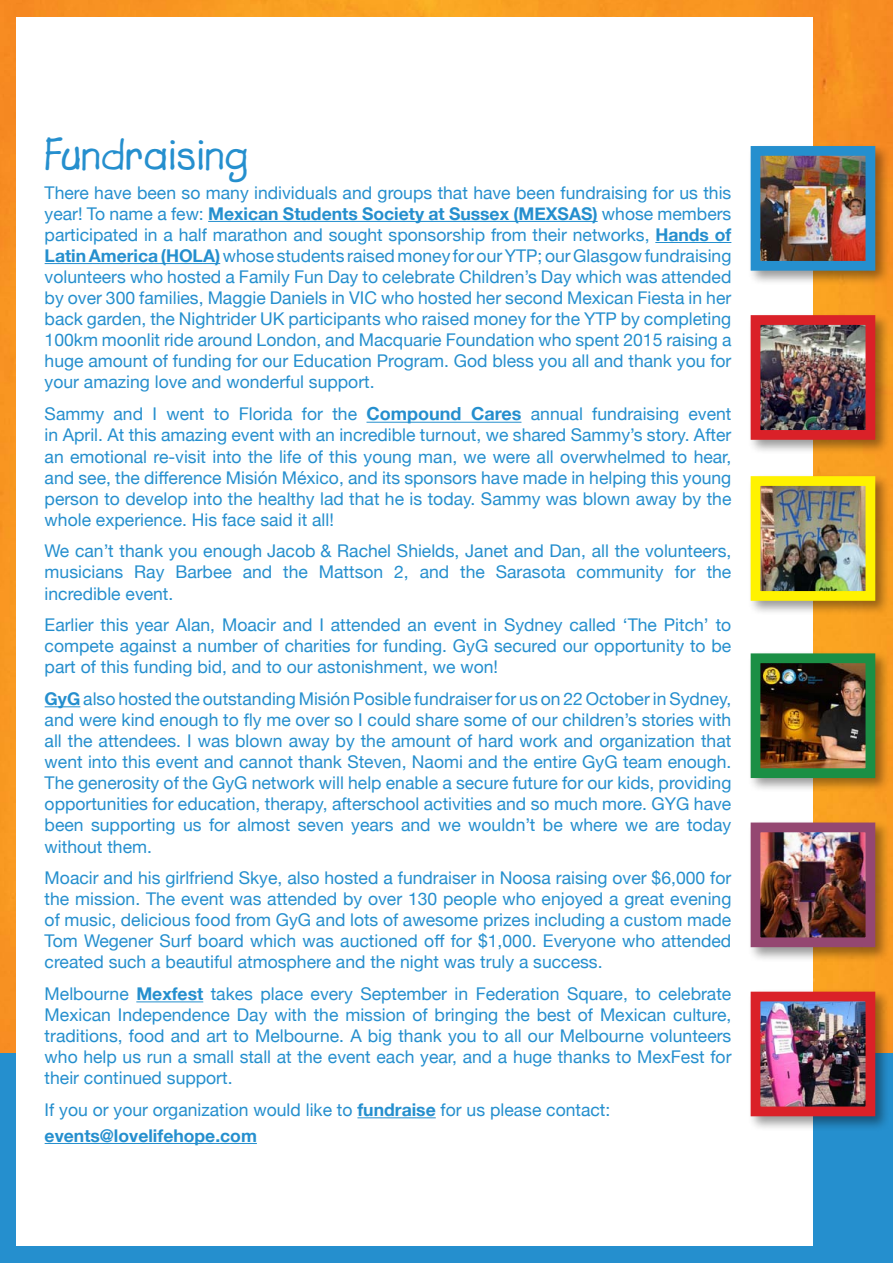
<style>
.page{position:relative;width:893px;height:1263px;background:#fff}
.page>*{position:absolute;margin:0;border:0;box-sizing:border-box;transform-origin:0 0}
.t1{font:700 45px "Lemonade";color:#258fce}
.t2{font:17.55px/21px "Helvetica Neue";color:#258fce;text-align:justify}
.t3{font:700 17.55px "Helvetica Neue";color:#258fce}
.s1{font-weight:700}
.s2{font-weight:700;font-size:18px}
</style>
<div class="page">
<img style="left:0;top:0;width:893px;height:1054px">
<div style="left:0;top:1054px;width:893px;height:209px;background:#258fce"></div>
<div style="left:16px;top:17px;width:797px;height:1229px;background:#fff"></div>
<div style="left:747px;top:143px;width:144px;height:143px;background:#000;opacity:.4"></div>
<img style="left:762px;top:157px;width:102px;height:103px">
<div style="left:751px;top:146px;width:124px;height:125px;border:10px solid #258fce"></div>
<div style="left:747px;top:988px;width:144px;height:144px;background:#000;opacity:.4"></div>
<img style="left:762px;top:1003px;width:102px;height:102px">
<div style="left:751px;top:992px;width:124px;height:124px;border:10px solid #da2128"></div>
<div style="left:747px;top:819px;width:144px;height:143px;background:#000;opacity:.4"></div>
<img style="left:762px;top:833px;width:102px;height:103px">
<div style="left:751px;top:822px;width:124px;height:125px;border:10px solid #944771"></div>
<div style="left:747px;top:650px;width:144px;height:143px;background:#000;opacity:.4"></div>
<img style="left:762px;top:664px;width:102px;height:103px">
<div style="left:751px;top:653px;width:124px;height:125px;border:10px solid #1b8f45"></div>
<hr style="left:208px;top:221px;width:390px;height:1px;background:#258fce">
<hr style="left:655px;top:242px;width:76px;height:1px;background:#258fce">
<hr style="left:45px;top:263px;width:175px;height:1px;background:#258fce">
<hr style="left:366px;top:422px;width:155px;height:1px;background:#258fce">
<hr style="left:45px;top:706px;width:35px;height:1px;background:#258fce">
<hr style="left:136px;top:1001px;width:67px;height:1px;background:#258fce">
<hr style="left:357px;top:1117px;width:79px;height:1px;background:#258fce">
<hr style="left:45px;top:1143px;width:212px;height:1px;background:#258fce">
<div style="left:747px;top:312px;width:144px;height:143px;background:#000;opacity:.4"></div>
<img style="left:762px;top:326px;width:102px;height:103px">
<div style="left:751px;top:315px;width:124px;height:125px;border:10px solid #da2128"></div>
<div style="left:747px;top:473px;width:144px;height:143px;background:#000;opacity:.4"></div>
<img style="left:762px;top:487px;width:102px;height:103px">
<div style="left:751px;top:476px;width:124px;height:125px;border:10px solid #fff200"></div>
<p class="t1" style="left:45px;top:128px;width:205px">Fundraising</p>
<p class="t2" style="left:45px;top:181px;width:688px">There have been so many individuals and groups that have been fundraising for us this year! To name a few: <span class="s1">Mexican Students Society at Sussex (MEXSAS)</span> whose members participated in a half marathon and sought sponsorship from their networks, <span class="s1">Hands of Latin America (HOLA)</span> whose students raised money for our YTP; our Glasgow fundraising volunteers who hosted a Family Fun Day to celebrate Children’s Day which was attended by over 300 families, Maggie Daniels in VIC who hosted her second Mexican Fiesta in her back garden, the Nightrider UK participants who raised money for the YTP by completing 100km moonlit ride around London, and Macquarie Foundation who spent 2015 raising a huge amount of funding for our Education Program. God bless you all and thank you for your amazing love and wonderful support.</p>
<p class="t2" style="left:45px;top:402px;width:688px">Sammy and I went to Florida for the <span class="s2">Compound Cares</span> annual fundraising event in April. At this amazing event with an incredible turnout, we shared Sammy’s story. After an emotional re-visit into the life of this young man, we were all overwhelmed to hear, and see, the difference Misión México, and its sponsors have made in helping this young person to develop into the healthy lad that he is today. Sammy was blown away by the whole experience. His face said it all!</p>
<p class="t2" style="left:45px;top:539px;width:688px">We can’t thank you enough Jacob &amp; Rachel Shields, Janet and Dan, all the volunteers, musicians Ray Barbee and the Mattson 2, and the Sarasota community for the incredible event.</p>
<p class="t2" style="left:45px;top:613px;width:688px">Earlier this year Alan, Moacir and I attended an event in Sydney called ‘The Pitch’ to compete against a number of charities for funding. GyG secured our opportunity to be part of this funding bid, and to our astonishment, we won!</p>
<p class="t2" style="left:45px;top:687px;width:688px"><span class="s1">GyG</span> also hosted the outstanding Misión Posible fundraiser for us on 22 October in Sydney, and were kind enough to fly me over so I could share some of our children’s stories with all the attendees. I was blown away by the amount of hard work and organization that went into this event and cannot thank Steven, Naomi and the entire GyG team enough.<br>The generosity of the GyG network will help enable a secure future for our kids, providing opportunities for education, therapy, afterschool activities and so much more. GYG have been supporting us for almost seven years and we wouldn’t be where we are today without them.</p>
<p class="t2" style="left:45px;top:866px;width:688px">Moacir and his girlfriend Skye, also hosted a fundraiser in Noosa raising over $6,000 for the mission. The event was attended by over 130 people who enjoyed a great evening of music, delicious food from GyG and lots of awesome prizes including a custom made Tom Wegener Surf board which was auctioned off for $1,000. Everyone who attended created such a beautiful atmosphere and the night was truly a success.</p>
<p class="t2" style="left:45px;top:982px;width:688px">Melbourne <span class="s1">Mexfest</span> takes place every September in Federation Square, to celebrate Mexican Independence Day with the mission of bringing the best of Mexican culture, traditions, food and art to Melbourne. A big thank you to all our Melbourne volunteers who help us run a small stall at the event each year, and a huge thanks to MexFest for their continued support.</p>
<p class="t2" style="left:45px;top:1098px;width:567px">If you or your organization would like to <span class="s1">fundraise</span> for us please contact:</p>
<p class="t3" style="left:45px;top:1119px;width:214px">events@lovelifehope.com</p>
</div>
